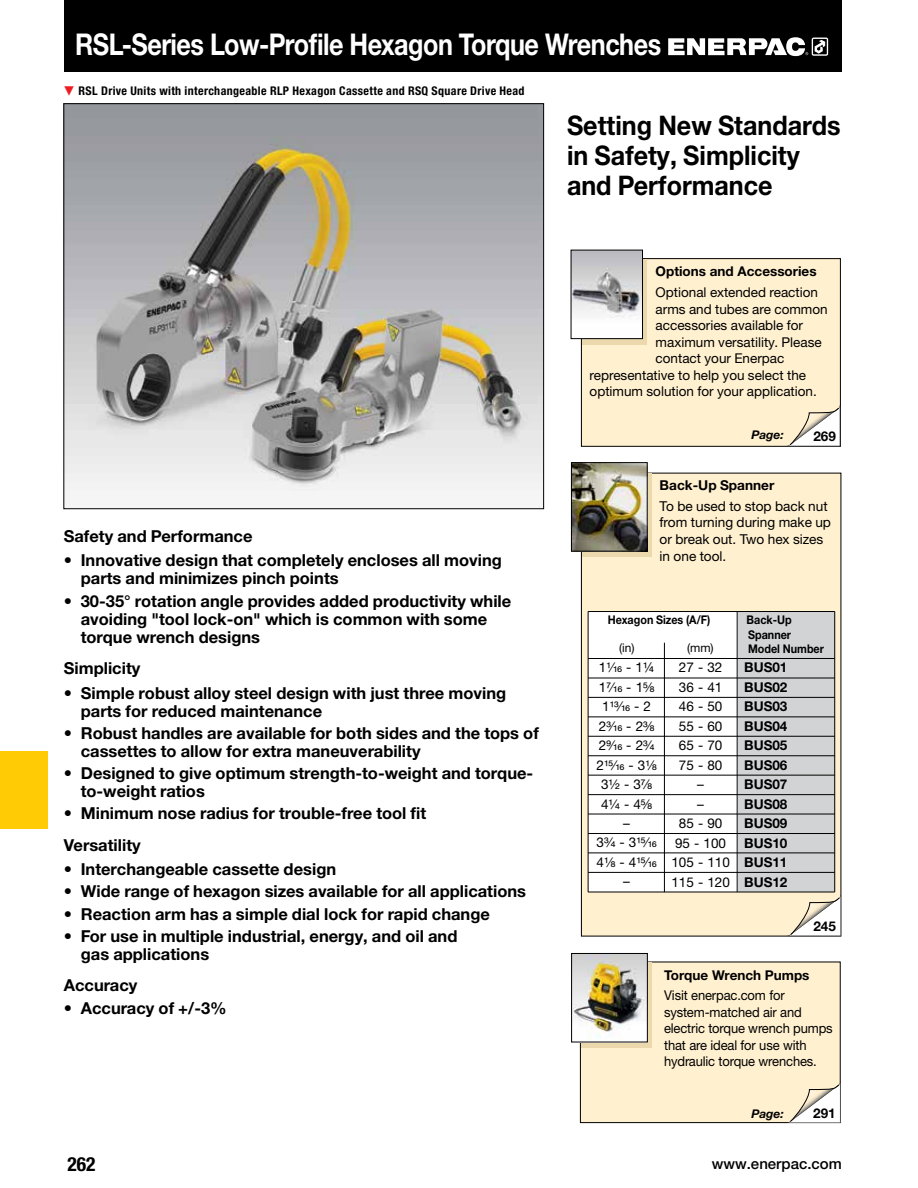
<style>
.page{position:relative;width:918px;height:1188px;background:#fff}
.page>*{position:absolute;margin:0;border:0;box-sizing:border-box;transform-origin:0 0}
.t1{font:700 30px "Helvetica Neue LTW1 G";letter-spacing:-.02em;color:#fff;scale:.84 1}
.t2{font:700 27px/30px "Helvetica Neue LTW1 G";color:#000;scale:.93 1}
.t3{font:700 condensed 19.5px "Helvetica Neue LTW1 G";color:#000}
.t4{font:700 16.5px/18px "Helvetica Neue LTW1 G";color:#000}
.t5{font:500 15px "Helvetica Neue LTW1 G";color:#000}
.t6{font:13.65px/16.6px "Helvetica Neue LTW1 G";color:#000}
.t7{font:700 13.65px "Helvetica Neue LTW1 G";color:#000}
.t8{font:13.5px/19.5px "Helvetica Neue LTW1 G";color:#000;text-align:center}
.t9{font:13.5px/16.5px "Helvetica Neue LTW1 G";color:#000;scale:.96 1}
.t10{font:700 13.5px/19.5px "Helvetica Neue LTW1 G";color:#000;text-align:justify}
.t11{font:13.5px/19.5px "Helvetica LT Std Fraction";color:#000;text-align:center}
.t12{font:700 condensed 12px "Helvetica Neue LTW1 G";letter-spacing:.03em;color:#000}
.t13{font:700 12px/14.2px "Helvetica Neue LTW1 G";color:#000;scale:.9 1}
.t14{font:italic 700 12px "Helvetica Neue LTW1 G";color:#000}
.t15{font:12px "Helvetica Neue LTW1 G";color:#000}
.s1{color:#ed1d24}
.s2{font-family:"Helvetica LT Std Fraction"}
.s3{font-family:"Helvetica Neue LTW1 G"}
</style>
<div class="page">
<div style="left:0;top:751px;width:47px;height:77px;background:#ffcb05"></div>
<div style="left:581px;top:473px;width:260px;height:463px;background:#fff1d0"></div>
<img style="left:65px;top:105px;width:477px;height:386px">
<div style="left:582px;top:474px;width:69px;height:83px;background:#ebd9ad"></div>
<img style="left:573px;top:464px;width:73px;height:86px">
<div style="left:571px;top:462px;width:77px;height:90px;border:1px solid #000"></div>
<div style="left:580px;top:962px;width:260px;height:161px;background:#fff1d0"></div>
<div style="left:580px;top:962px;width:261px;height:161px;border:1px solid #000"></div>
<div style="left:581px;top:962px;width:71px;height:85px;background:#ebd9ad"></div>
<img style="left:573px;top:955px;width:73px;height:85px">
<div style="left:571px;top:953px;width:77px;height:89px;border:1px solid #000"></div>
<svg style="left:786px;top:1080px;width:54px;height:43px"></svg>
<div style="left:737px;top:611px;width:97px;height:281px;background:#d1d3d4"></div>
<div style="left:588px;top:611px;width:149px;height:281px;background:#fff"></div>
<hr style="left:588px;top:736px;width:247px;height:1px;background:#000">
<hr style="left:588px;top:814px;width:247px;height:1px;background:#000">
<hr style="left:588px;top:697px;width:247px;height:1px;background:#000">
<hr style="left:588px;top:775px;width:247px;height:1px;background:#000">
<hr style="left:588px;top:853px;width:247px;height:1px;background:#000">
<hr style="left:588px;top:892px;width:247px;height:1px;background:#000">
<hr style="left:588px;top:678px;width:247px;height:1px;background:#000">
<hr style="left:588px;top:756px;width:247px;height:1px;background:#000">
<hr style="left:588px;top:833px;width:247px;height:1px;background:#000">
<hr style="left:588px;top:717px;width:247px;height:1px;background:#000">
<hr style="left:588px;top:794px;width:247px;height:1px;background:#000">
<hr style="left:588px;top:872px;width:247px;height:1px;background:#000">
<hr style="left:588px;top:611px;width:1px;height:281px;background:#000">
<hr style="left:664px;top:643px;width:1px;height:249px;background:#000">
<hr style="left:737px;top:611px;width:1px;height:281px;background:#000">
<hr style="left:588px;top:611px;width:247px;height:1px;background:#000">
<hr style="left:834px;top:611px;width:1px;height:281px;background:#000">
<hr style="left:588px;top:658px;width:247px;height:1px;background:#000">
<div style="left:581px;top:259px;width:259px;height:187px;background:#fff1d0"></div>
<div style="left:581px;top:258px;width:260px;height:189px;border:1px solid #000"></div>
<svg style="left:786px;top:403px;width:54px;height:43px"></svg>
<svg style="left:786px;top:893px;width:55px;height:43px"></svg>
<div style="left:582px;top:259px;width:65px;height:85px;background:#ebd9ad"></div>
<img style="left:573px;top:252px;width:68px;height:85px">
<div style="left:571px;top:250px;width:72px;height:89px;border:1px solid #000"></div>
<div style="left:64px;top:0;width:778px;height:72px;background:#000"></div>
<svg style="left:668px;top:37px;width:160px;height:19px"></svg>
<h1 class="t1" style="left:75px;top:26px;width:699px">RSL-Series Low-Profile Hexagon Torque Wrenches</h1>
<p class="t12" style="left:63px;top:83px;width:463px"><span class="s1">▼</span> RSL Drive Units with interchangeable RLP Hexagon Cassette and RSQ Square Drive Head</p>
<p class="t4" style="left:64px;top:527px;width:190px">Safety and Performance</p>
<p class="t4" style="left:81px;top:551px;width:423px;text-indent:-17px">• Innovative design that completely encloses all moving parts and minimizes pinch points</p>
<p class="t4" style="left:81px;top:592px;width:432px;text-indent:-17px">• 30-35° rotation angle provides added productivity while avoiding "tool lock-on" which is common with some torque wrench designs</p>
<p class="t4" style="left:64px;top:659px;width:78px">Simplicity</p>
<p class="t4" style="left:81px;top:684px;width:427px;text-indent:-17px">• Simple robust alloy steel design with just three moving parts for reduced maintenance</p>
<p class="t4" style="left:81px;top:724px;width:460px;text-indent:-17px">• Robust handles are available for both sides and the tops of cassettes to allow for extra maneuverability</p>
<p class="t4" style="left:81px;top:764px;width:454px;text-indent:-17px">• Designed to give optimum strength-to-weight and torque&shy;to-weight ratios</p>
<p class="t4" style="left:64px;top:798px;width:364px;line-height:31.5px">• Minimum nose radius for trouble-free tool fit<br>Versatility</p>
<p class="t4" style="left:64px;top:860px;width:274px">• Interchangeable cassette design</p>
<p class="t4" style="left:64px;top:882px;width:464px">• Wide range of hexagon sizes available for all applications</p>
<p class="t4" style="left:64px;top:905px;width:428px">• Reaction arm has a simple dial lock for rapid change</p>
<p class="t4" style="left:81px;top:927px;width:378px;text-indent:-17px">• For use in multiple industrial, energy, and oil and gas applications</p>
<p class="t4" style="left:64px;top:976px;width:75px">Accuracy</p>
<p class="t4" style="left:64px;top:999px;width:164px">• Accuracy of +/-3%</p>
<h2 class="t2" style="left:567px;top:111px;width:296px">Setting New Standards in Safety, Simplicity and Performance</h2>
<p class="t10" style="left:656px;top:262px;width:162px">Options and Accessories</p>
<p class="t8" style="left:656px;top:283px;width:164px">Optional extended reaction</p>
<p class="t8" style="left:656px;top:299px;width:174px">arms and tubes are common</p>
<p class="t8" style="left:656px;top:316px;width:149px">accessories available for</p>
<p class="t8" style="left:656px;top:332px;width:168px">maximum versatility. Please</p>
<p class="t8" style="left:656px;top:349px;width:130px">contact your Enerpac</p>
<p class="t8" style="left:590px;top:365px;width:218px">representative to help you select the</p>
<p class="t8" style="left:590px;top:382px;width:229px">optimum solution for your application.</p>
<p class="t14" style="left:752px;top:427px;width:34px">Page:</p>
<p class="t10" style="left:813px;top:426px;width:24px">269</p>
<p class="t7" style="left:660px;top:476px;width:116px">Back-Up Spanner</p>
<p class="t6" style="left:660px;top:497px;width:173px">To be used to stop back nut from turning during make up or break out. Two hex sizes in one tool.</p>
<p class="t13" style="left:608px;top:613px;width:115px">Hexagon Sizes (A/F)</p>
<p class="t15" style="left:619px;top:640px;width:17px">(in)</p>
<p class="t15" style="left:687px;top:640px;width:28px">(mm)</p>
<p class="t8" style="left:599px;top:657px;width:57px">1<span class="s2">1/16</span> - 1¼</p>
<p class="t11" style="left:597px;top:677px;width:62px"><span class="s3">1</span>7/16 <span class="s3">- 1</span>⅝<br><span class="s3">1</span>13/16 <span class="s3">- 2<br>2</span>3/16 <span class="s3">- 2</span>⅜<br><span class="s3">2</span>9/16 <span class="s3">- 2</span>¾<br><span class="s3">2</span>15/16 <span class="s3">- 3</span>⅛</p>
<p class="t8" style="left:601px;top:774px;width:53px">3<span class="s2">½</span> - 3<span class="s2">⅞<br></span>4<span class="s2">¼</span> - 4<span class="s2">⅝ </span>–</p>
<p class="t11" style="left:597px;top:833px;width:62px;text-align:left"><span class="s3">3</span>¾ <span class="s3">- 3</span>15/16<br><span class="s3">4</span>⅛ <span class="s3">- 4</span>15/16</p>
<p class="t8" style="left:623px;top:872px;width:8px">–</p>
<p class="t8" style="left:671px;top:658px;width:60px">27 - 32<br>36 - 41<br>46 - 50<br>55 - 60<br>65 - 70<br>75 - 80<br>–<br>–<br>85 - 90<br>95 - 100<br>105 - 110<br>115 - 120</p>
<p class="t13" style="left:747px;top:613px;width:87px">Back-Up<br>Spanner<br>Model Number</p>
<p class="t10" style="left:744px;top:658px;width:45px">BUS01<br>BUS02<br>BUS03<br>BUS04<br>BUS05<br>BUS06<br>BUS07<br>BUS08<br>BUS09<br>BUS10<br>BUS11<br>BUS12</p>
<p class="t10" style="left:813px;top:916px;width:24px">245</p>
<p class="t10" style="left:664px;top:965px;width:147px">Torque Wrench Pumps</p>
<p class="t9" style="left:664px;top:987px;width:177px">Visit enerpac.com for system-matched air and electric torque wrench pumps that are ideal for use with hydraulic torque wrenches.</p>
<p class="t14" style="left:752px;top:1106px;width:34px">Page:</p>
<p class="t10" style="left:813px;top:1103px;width:24px">291</p>
<p class="t3" style="left:68px;top:1153px;width:30px">262</p>
<p class="t5" style="left:712px;top:1154px;width:132px">www.enerpac.com</p>
</div>
